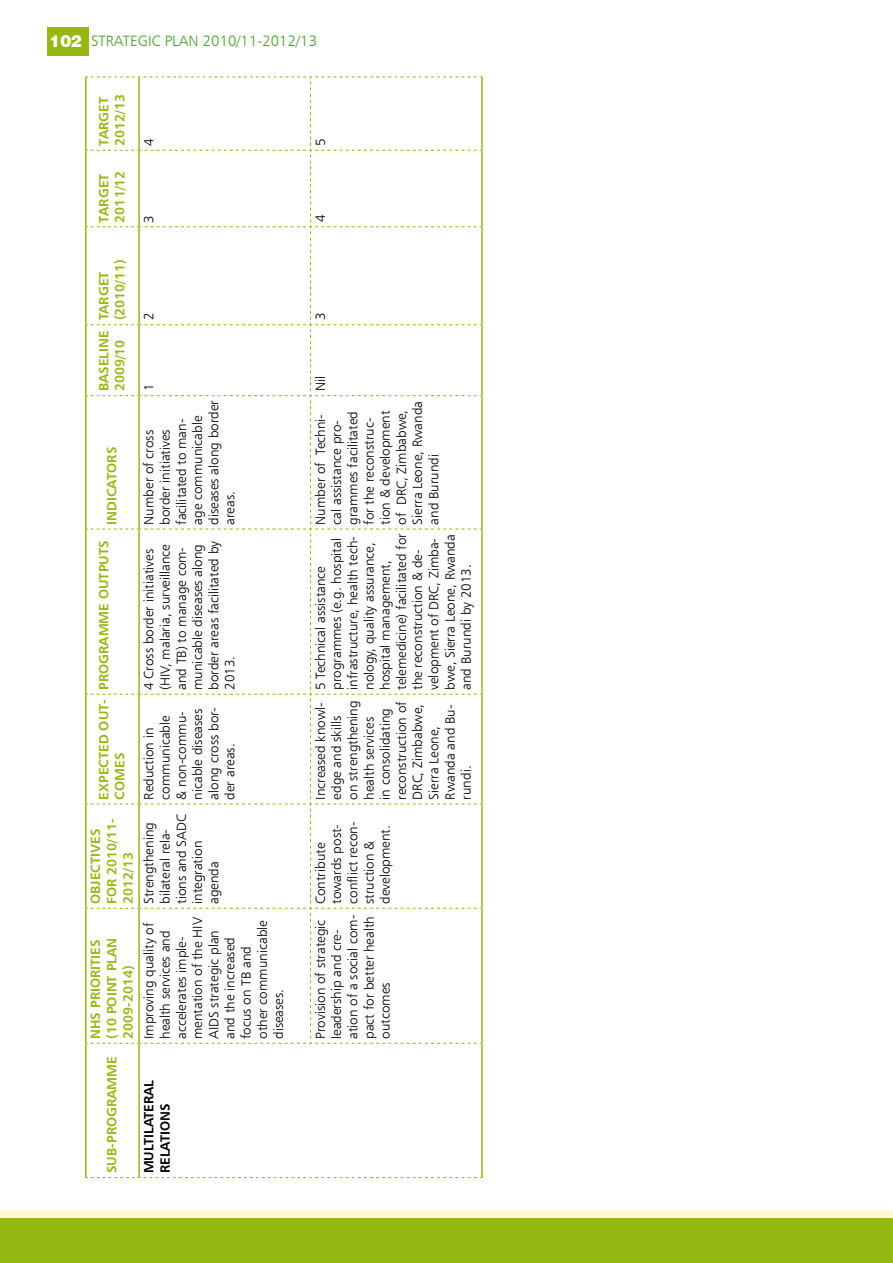
<style>
.page{position:relative;width:893px;height:1263px;background:#fff}
.page>*{position:absolute;margin:0;border:0;box-sizing:border-box;transform-origin:0 0}
.t1{font:15px "Humanist 777 BT Light B";color:#44a12b}
.t2{font:13.5px/16.2px "Humanist 777 BT Light B";color:#000}
.t3{font:13.5px/16.2px "Humanist 777 BT Bold B";color:#95b813}
.t4{font:13.5px/16.2px "Humanist 777 BT Bold B";color:#000}
.s1{font-family:"Swiss 721 BT";font-weight:900;font-size:16.5px;color:#fff}
</style>
<div class="page">
<div style="left:47px;top:27px;width:41px;height:29px;background:#95b813"></div>
<div style="left:0;top:1210px;width:893px;height:53px;background:#fff7d8"></div>
<div style="left:0;top:1218px;width:893px;height:45px;background:#95b813"></div>
<svg style="left:87px;top:1177px;width:394px;height:1px"></svg>
<hr style="left:85px;top:1043px;width:2px;height:135px;background:#95b813">
<hr style="left:85px;top:908px;width:2px;height:135px;background:#95b813">
<hr style="left:85px;top:804px;width:2px;height:104px;background:#95b813">
<hr style="left:85px;top:694px;width:2px;height:110px;background:#95b813">
<hr style="left:85px;top:529px;width:2px;height:165px;background:#95b813">
<hr style="left:85px;top:396px;width:2px;height:133px;background:#95b813">
<hr style="left:85px;top:325px;width:2px;height:71px;background:#95b813">
<hr style="left:85px;top:227px;width:2px;height:98px;background:#95b813">
<hr style="left:85px;top:150px;width:2px;height:77px;background:#95b813">
<hr style="left:85px;top:77px;width:2px;height:73px;background:#95b813">
<hr style="left:138px;top:1043px;width:2px;height:134px;background:#95b813">
<hr style="left:481px;top:1043px;width:2px;height:135px;background:#95b813">
<hr style="left:481px;top:908px;width:2px;height:135px;background:#95b813">
<hr style="left:481px;top:804px;width:2px;height:104px;background:#95b813">
<hr style="left:481px;top:529px;width:2px;height:165px;background:#95b813">
<hr style="left:481px;top:396px;width:2px;height:133px;background:#95b813">
<hr style="left:481px;top:325px;width:2px;height:71px;background:#95b813">
<hr style="left:481px;top:227px;width:2px;height:98px;background:#95b813">
<hr style="left:481px;top:150px;width:2px;height:77px;background:#95b813">
<hr style="left:481px;top:77px;width:2px;height:73px;background:#95b813">
<hr style="left:481px;top:694px;width:2px;height:110px;background:#95b813">
<svg style="left:87px;top:77px;width:394px;height:967px"></svg>
<p class="t1" style="left:50px;top:32px;width:58px"><span class="s1">102</span> STRATEGIC</p>
<p class="t1" style="left:165px;top:32px;width:17px">PLAN</p>
<p class="t1" style="left:203px;top:32px;width:116px">2010/11-2012/13</p>
<p class="t3" style="left:95px;top:146px;width:53px;rotate:-90deg">TARGET<br>2012/13</p>
<p class="t3" style="left:95px;top:222px;width:53px;rotate:-90deg">TARGET<br>2011/12</p>
<p class="t2" style="left:141px;top:146px;width:9px;rotate:-90deg">4</p>
<p class="t2" style="left:141px;top:222px;width:9px;rotate:-90deg">3</p>
<p class="t3" style="left:95px;top:320px;width:63px;rotate:-90deg">TARGET (2010/11)</p>
<p class="t3" style="left:95px;top:391px;width:63px;rotate:-90deg">BASELINE<br>2009/10</p>
<p class="t3" style="left:103px;top:525px;width:79px;rotate:-90deg">INDICATORS</p>
<p class="t3" style="left:95px;top:690px;width:151px;rotate:-90deg">PROGRAMME OUTPUTS</p>
<p class="t3" style="left:95px;top:800px;width:101px;rotate:-90deg">EXPECTED OUT-<br>COMES</p>
<p class="t3" style="left:87px;top:904px;width:87px;rotate:-90deg">OBJECTIVES<br>FOR 2010/11-<br>2012/13</p>
<p class="t3" style="left:87px;top:1039px;width:103px;rotate:-90deg">NHS PRIORITIES (10 POINT PLAN<br>2009-2014)</p>
<p class="t3" style="left:103px;top:1173px;width:118px;rotate:-90deg">SUB-PROGRAMME</p>
<p class="t2" style="left:141px;top:320px;width:9px;rotate:-90deg">2</p>
<p class="t2" style="left:141px;top:391px;width:9px;rotate:-90deg">1</p>
<p class="t2" style="left:141px;top:525px;width:126px;rotate:-90deg">NUMBER OF CROSS<br>BORDER INITIATIVES<br>FACILITATED TO MAN-<br>AGE COMMUNICABLE<br>DISEASES ALONG BORDER<br>AREAS.</p>
<p class="t2" style="left:141px;top:690px;width:151px;rotate:-90deg">4 CROSS BORDER INITIATIVES (HIV, MALARIA, SURVEILLANCE<br>AND TB) TO MANAGE COM-<br>MUNICABLE DISEASES ALONG<br>BORDER AREAS FACILITATED BY<br>2013.</p>
<p class="t2" style="left:141px;top:800px;width:94px;rotate:-90deg">REDUCTION IN<br>COMMUNICABLE &amp; NON-COMMU-<br>NICABLE DISEASES<br>ALONG CROSS BOR-<br>DER AREAS.</p>
<p class="t2" style="left:141px;top:904px;width:91px;rotate:-90deg">STRENGTHENING<br>BILATERAL RELA-<br>TIONS AND SADC<br>INTEGRATION<br>AGENDA</p>
<p class="t2" style="left:141px;top:1039px;width:123px;rotate:-90deg">IMPROVING QUALITY OF<br>HEALTH SERVICES AND<br>ACCELERATES IMPLE-<br>MENTATION OF THE HIV<br>AIDS STRATEGIC PLAN<br>AND THE INCREASED<br>FOCUS ON TB AND<br>OTHER COMMUNICABLE<br>DISEASES.</p>
<p class="t4" style="left:140px;top:1173px;width:95px;rotate:-90deg">MULTILATERAL<br>RELATIONS</p>
<p class="t2" style="left:312px;top:146px;width:9px;rotate:-90deg">5</p>
<p class="t2" style="left:312px;top:222px;width:9px;rotate:-90deg">4</p>
<p class="t2" style="left:312px;top:320px;width:9px;rotate:-90deg">3</p>
<p class="t2" style="left:312px;top:391px;width:17px;rotate:-90deg">NIL</p>
<p class="t2" style="left:312px;top:525px;width:125px;rotate:-90deg">NUMBER OF TECHNI-<br>CAL ASSISTANCE PRO-<br>GRAMMES FACILITATED<br>FOR THE RECONSTRUC-<br>TION &amp; DEVELOPMENT<br>OF DRC, ZIMBABWE,<br>SIERRA LEONE, RWANDA<br>AND BURUNDI</p>
<p class="t2" style="left:312px;top:690px;width:158px;rotate:-90deg">5 TECHNICAL ASSISTANCE<br>PROGRAMMES (E.G. HOSPITAL<br>INFRASTRUCTURE, HEALTH TECH-<br>NOLOGY, QUALITY ASSURANCE,<br>HOSPITAL MANAGEMENT,<br>TELEMEDICINE) FACILITATED FOR<br>THE RECONSTRUCTION &amp; DE-<br>VELOPMENT OF DRC, ZIMBA-<br>BWE, SIERRA LEONE, RWANDA<br>AND BURUNDI BY 2013.</p>
<p class="t2" style="left:312px;top:800px;width:101px;rotate:-90deg">INCREASED KNOWL-<br>EDGE AND SKILLS<br>ON STRENGTHENING<br>HEALTH SERVICES<br>IN CONSOLIDATING<br>RECONSTRUCTION OF<br>DRC, ZIMBABWE,<br>SIERRA LEONE,<br>RWANDA AND BU-<br>RUNDI.</p>
<p class="t2" style="left:312px;top:904px;width:84px;rotate:-90deg">CONTRIBUTE<br>TOWARDS POST-<br>CONFLICT RECON-<br>STRUCTION &amp;<br>DEVELOPMENT.</p>
<p class="t2" style="left:312px;top:1039px;width:126px;rotate:-90deg">PROVISION OF STRATEGIC<br>LEADERSHIP AND CRE-<br>ATION OF A SOCIAL COM-<br>PACT FOR BETTER HEALTH<br>OUTCOMES</p>
</div>
